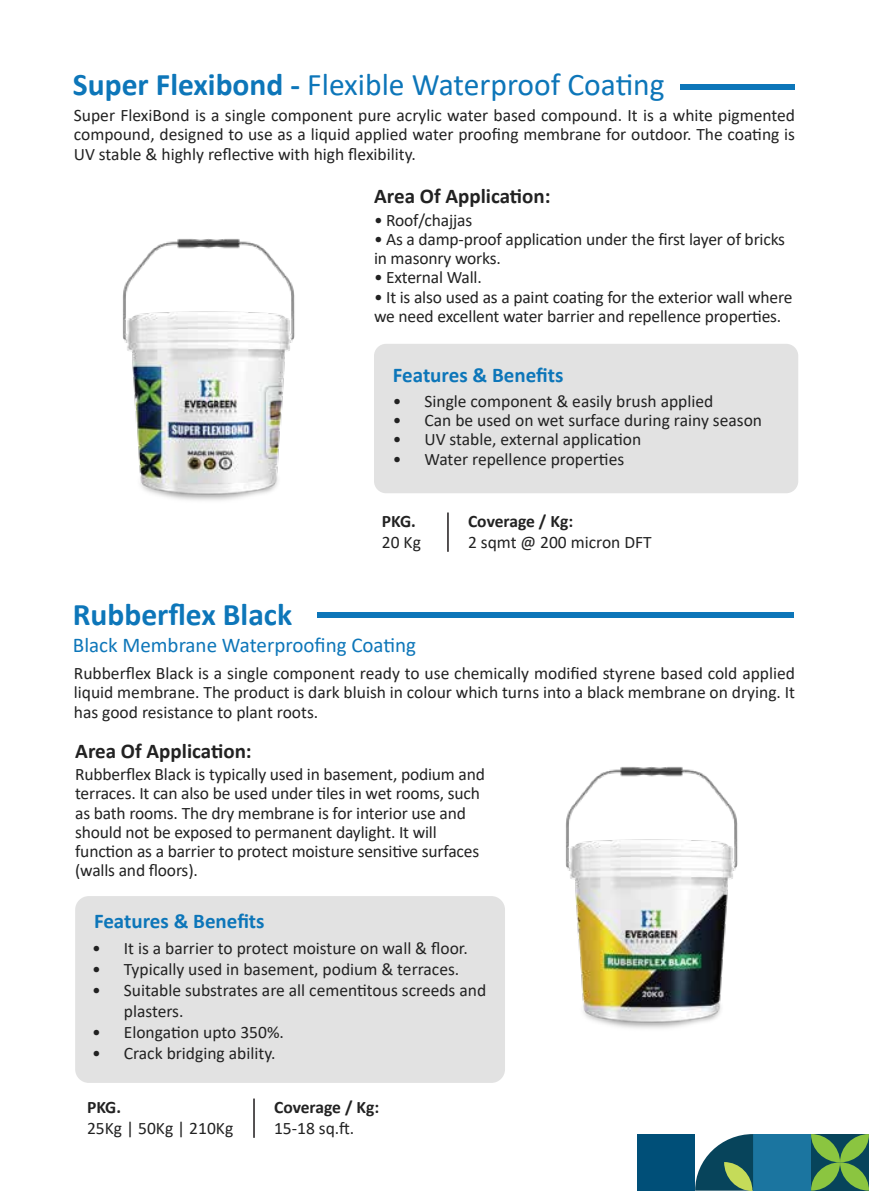
<style>
.page{position:relative;width:869px;height:1191px;background:#fff}
.page>*{position:absolute;margin:0;border:0;box-sizing:border-box;transform-origin:0 0}
.t1{font:31.5px "Calibri";color:#0d76b9}
.t2{font:700 31.5px "Calibri";color:#0d76b9}
.t3{font:700 21px "Calibri";color:#222}
.t4{font:700 21px "Calibri";color:#0d76b9}
.t5{font:21px "Calibri";color:#0d76b9}
.t6{font:17.5px/19.2px "Calibri";letter-spacing:-.01em;color:#222}
.t7{font:700 17.5px "Calibri";color:#222}
.s1{font-weight:700}
</style>
<div class="page">
<div style="left:752px;top:1134px;width:58px;height:56px;background:#1b75a0"></div>
<div style="left:637px;top:1134px;width:57px;height:56px;background:#004f78"></div>
<svg style="left:810px;top:1134px;width:58px;height:56px"></svg>
<svg style="left:694px;top:1134px;width:58px;height:57px"></svg>
<div style="left:679px;top:84px;width:114px;height:5px;background:#0d76b9"></div>
<div style="left:374px;top:344px;width:423px;height:149px;background:#e2e2e2;border-radius:12px"></div>
<div style="left:317px;top:612px;width:476px;height:6px;background:#0d76b9"></div>
<div style="left:75px;top:896px;width:429px;height:187px;background:#e2e2e2;border-radius:14px"></div>
<hr style="left:253px;top:1098px;width:2px;height:39px;background:#231f20">
<hr style="left:447px;top:512px;width:1px;height:40px;background:#231f20">
<img style="left:494px;top:767px;width:244px;height:301px">
<img style="left:123px;top:239px;width:260px;height:262px">
<h1 class="t1" style="left:73px;top:62px;width:593px"><span class="s1">Super Flexibond -</span> Flexible Waterproof Coating</h1>
<p class="t6" style="left:74px;top:105px;width:722px;text-align:justify">Super FlexiBond is a single component pure acrylic water based compound. It is a white pigmented compound, designed to use as a liquid applied water proofing membrane for outdoor. The coating is UV stable &amp; highly reflective with high flexibility.</p>
<p class="t3" style="left:374px;top:181px;width:178px">Area Of Application:</p>
<p class="t6" style="left:374px;top:210px;width:100px">• Roof/chajjas</p>
<p class="t6" style="left:374px;top:229px;width:412px">• As a damp-proof application under the first layer of bricks in masonry works.</p>
<p class="t6" style="left:374px;top:267px;width:109px">• External Wall.</p>
<p class="t6" style="left:374px;top:287px;width:420px">• It is also used as a paint coating for the exterior wall where we need excellent water barrier and repellence properties.</p>
<p class="t4" style="left:393px;top:360px;width:172px">Features &amp; Benefits</p>
<p class="t6" style="left:393px;top:391px;width:322px">• Single component &amp; easily brush applied</p>
<p class="t6" style="left:393px;top:410px;width:370px">• Can be used on wet surface during rainy season</p>
<p class="t6" style="left:393px;top:429px;width:250px">• UV stable, external application</p>
<p class="t6" style="left:393px;top:449px;width:233px">• Water repellence properties</p>
<h1 class="t2" style="left:73px;top:592px;width:221px">Rubberflex Black</h1>
<p class="t7" style="left:382px;top:508px;width:36px">PKG.</p>
<p class="t6" style="left:382px;top:532px;width:41px">20 Kg</p>
<p class="t5" style="left:73px;top:630px;width:344px">Black Membrane Waterproofing Coating</p>
<p class="t7" style="left:468px;top:508px;width:107px">Coverage / Kg:</p>
<p class="t6" style="left:468px;top:532px;width:185px">2 sqmt @ 200 micron DFT</p>
<p class="t6" style="left:74px;top:663px;width:722px;text-align:justify">Rubberflex Black is a single component ready to use chemically modified styrene based cold applied liquid membrane. The product is dark bluish in colour which turns into a black membrane on drying. It has good resistance to plant roots.</p>
<p class="t3" style="left:75px;top:736px;width:178px">Area Of Application:</p>
<p class="t6" style="left:75px;top:764px;width:411px">Rubberflex Black is typically used in basement, podium and terraces. It can also be used under tiles in wet rooms, such as bath rooms. The dry membrane is for interior use and should not be exposed to permanent daylight. It will function as a barrier to protect moisture sensitive surfaces (walls and floors).</p>
<p class="t4" style="left:94px;top:906px;width:172px">Features &amp; Benefits</p>
<p class="t6" style="left:92px;top:937px;width:377px">• It is a barrier to protect moisture on wall &amp; floor.</p>
<p class="t6" style="left:92px;top:958px;width:368px">• Typically used in basement, podium &amp; terraces.</p>
<p class="t6" style="left:124px;top:979px;width:364px;line-height:21px;text-indent:-31px">• Suitable substrates are all cementitous screeds and plasters.</p>
<p class="t6" style="left:92px;top:1021px;width:193px">• Elongation upto 350%.</p>
<p class="t6" style="left:92px;top:1042px;width:185px">• Crack bridging ability.</p>
<p class="t7" style="left:87px;top:1094px;width:36px">PKG.</p>
<p class="t6" style="left:87px;top:1118px;width:148px">25Kg | 50Kg | 210Kg</p>
<p class="t7" style="left:274px;top:1094px;width:107px">Coverage / Kg:</p>
<p class="t6" style="left:274px;top:1118px;width:82px">15-18 sq.ft.</p>
</div>
